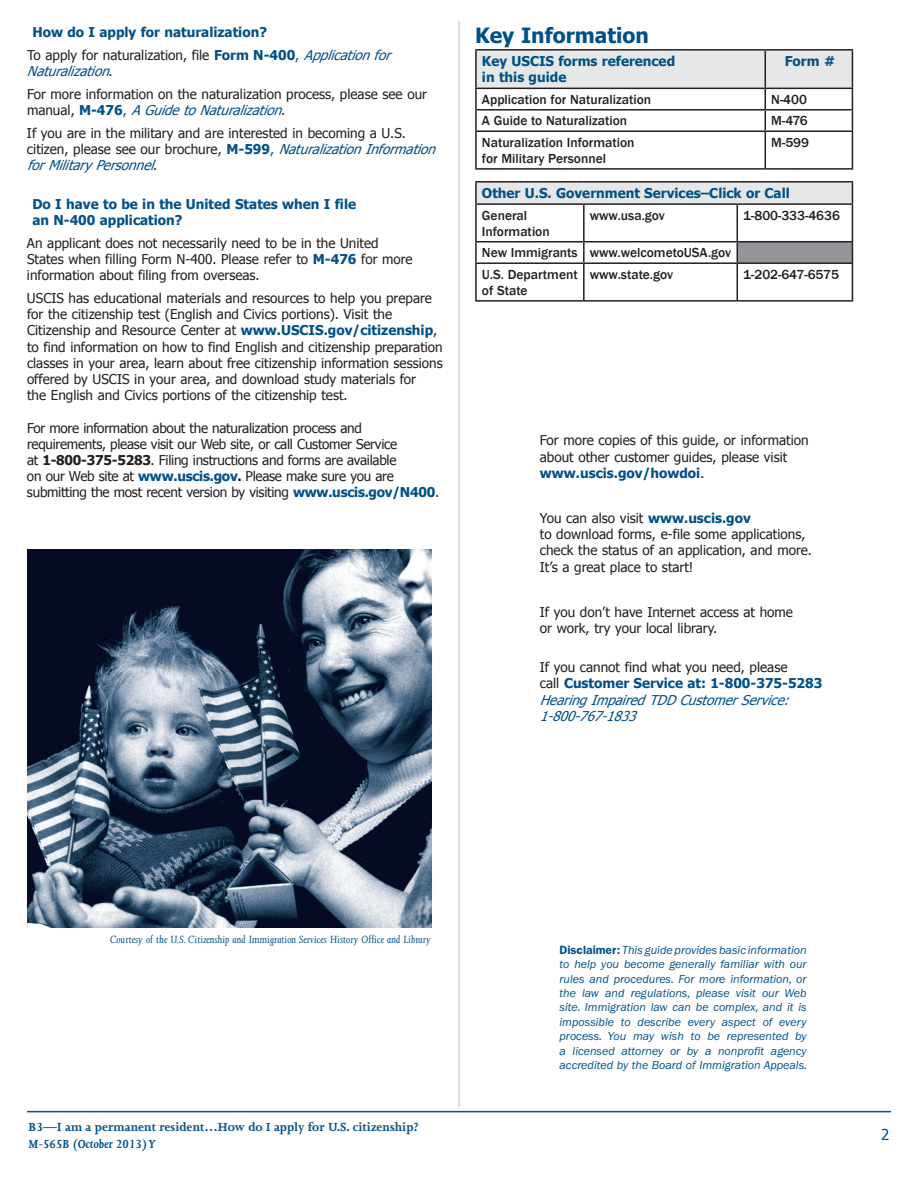
<style>
.page{position:relative;width:918px;height:1188px;background:#fff}
.page>*{position:absolute;margin:0;border:0;box-sizing:border-box;transform-origin:0 0}
.Page_Header{font:700 21px "Tahoma";color:#005187}
.t1{font:15px "Tahoma";color:#005187}
.Copy{font:13.5px/16.2px "Tahoma";color:#231f20}
.Copy-2{font:13.5px/16.2px "Tahoma";letter-spacing:-.02em;color:#231f20}
.copy_table{font:500 13.5px/16.2px "Franklin Gothic";color:#231f20}
.Copy-3{font:italic 13.5px/16.2px "Tahoma";color:#005187}
.copy_subhead{font:700 13.5px/16.2px "Tahoma";color:#005187}
.Copy-4{font:700 13.5px/16.2px "Tahoma";color:#005187}
.t2{font:700 13.5px "Joanna";color:#005187}
.t3{font:italic 700 13.5px "Joanna";color:#005187}
.Copy-5{font:italic 12px/14.4px "ITC Franklin Gothic Std";color:#005187;text-align:justify}
.t4{font:italic 12px "Joanna";color:#005187}
.s1{font-weight:700;color:#005187}
.s2{color:#005187}
.s3{font-style:italic;color:#005187}
.s4{font-weight:700}
.s5{font-style:normal;color:#231f20}
.s6{font-weight:700;font-style:normal}
.s7{font-weight:600;font-style:normal}
</style>
<div class="page">
<hr style="left:458px;top:21px;width:2px;height:1086px;background:#d1d2d4">
<hr style="left:27px;top:1111px;width:864px;height:1px;background:#005187">
<img style="left:27px;top:550px;width:405px;height:378px">
<svg style="left:475px;top:51px;width:378px;height:79px"></svg>
<hr style="left:475px;top:130px;width:290px;height:2px;background:#231f20">
<hr style="left:475px;top:132px;width:2px;height:36px;background:#231f20">
<hr style="left:765px;top:130px;width:88px;height:2px;background:#231f20">
<hr style="left:765px;top:132px;width:1px;height:36px;background:#231f20">
<hr style="left:852px;top:132px;width:1px;height:36px;background:#231f20">
<hr style="left:475px;top:168px;width:290px;height:2px;background:#231f20">
<hr style="left:765px;top:168px;width:88px;height:2px;background:#231f20">
<hr style="left:475px;top:49px;width:290px;height:2px;background:#231f20">
<hr style="left:475px;top:51px;width:2px;height:37px;background:#231f20">
<hr style="left:765px;top:49px;width:88px;height:2px;background:#231f20">
<hr style="left:765px;top:51px;width:1px;height:37px;background:#231f20">
<hr style="left:852px;top:51px;width:1px;height:37px;background:#231f20">
<hr style="left:475px;top:88px;width:290px;height:1px;background:#231f20">
<hr style="left:765px;top:88px;width:88px;height:1px;background:#231f20">
<div style="left:476px;top:182px;width:376px;height:22px;background:#e6e7e9"></div>
<div style="left:737px;top:242px;width:115px;height:21px;background:#939598"></div>
<hr style="left:475px;top:181px;width:109px;height:2px;background:#231f20">
<hr style="left:475px;top:183px;width:2px;height:20px;background:#231f20">
<hr style="left:584px;top:181px;width:153px;height:2px;background:#231f20">
<hr style="left:737px;top:181px;width:116px;height:2px;background:#231f20">
<svg style="left:852px;top:183px;width:1px;height:20px"></svg>
<hr style="left:475px;top:203px;width:109px;height:2px;background:#231f20">
<hr style="left:475px;top:205px;width:2px;height:36px;background:#231f20">
<hr style="left:584px;top:203px;width:153px;height:2px;background:#231f20">
<hr style="left:583px;top:205px;width:2px;height:36px;background:#231f20">
<hr style="left:737px;top:203px;width:116px;height:2px;background:#231f20">
<hr style="left:737px;top:205px;width:1px;height:36px;background:#231f20">
<hr style="left:852px;top:205px;width:1px;height:36px;background:#231f20">
<hr style="left:475px;top:241px;width:109px;height:2px;background:#231f20">
<svg style="left:475px;top:243px;width:2px;height:19px"></svg>
<hr style="left:584px;top:241px;width:153px;height:2px;background:#231f20">
<svg style="left:583px;top:243px;width:2px;height:19px"></svg>
<hr style="left:737px;top:241px;width:116px;height:2px;background:#231f20">
<svg style="left:737px;top:243px;width:1px;height:19px"></svg>
<svg style="left:852px;top:243px;width:1px;height:19px"></svg>
<hr style="left:475px;top:262px;width:109px;height:2px;background:#231f20">
<hr style="left:475px;top:264px;width:2px;height:36px;background:#231f20">
<hr style="left:584px;top:262px;width:153px;height:2px;background:#231f20">
<hr style="left:583px;top:264px;width:2px;height:36px;background:#231f20">
<hr style="left:737px;top:262px;width:116px;height:2px;background:#231f20">
<hr style="left:737px;top:264px;width:1px;height:36px;background:#231f20">
<hr style="left:852px;top:264px;width:1px;height:36px;background:#231f20">
<hr style="left:475px;top:300px;width:109px;height:2px;background:#231f20">
<hr style="left:584px;top:300px;width:153px;height:2px;background:#231f20">
<hr style="left:737px;top:300px;width:116px;height:2px;background:#231f20">
<p class="copy_subhead" style="left:32px;top:23px;width:236px">How do I apply for naturalization?</p>
<p class="Copy" style="left:27px;top:46px;width:371px">To apply for naturalization, file <span class="s1">Form N-400</span><span class="s2">,</span> <span class="s3">Applicationfor<br>Naturalization</span>.</p>
<p class="Copy" style="left:27px;top:85px;width:402px">For more information on the naturalization process, please see our m a n u a l , <span class="s1">M - 4 7 6</span> <span class="s2">,</span> <span class="s3">AGuidetoNaturalization</span>.</p>
<p class="Copy" style="left:27px;top:124px;width:415px">If you are in the military and are interested in becoming a U.S. citizen, please see our brochure, <span class="s1">M-599</span><span class="s2">,</span> <span class="s3">NaturalizationInformation forMilitary Personnel</span>.</p>
<p class="copy_subhead" style="left:32px;top:195px;width:325px">Do I have to be in the United States when I file an N-400 application?</p>
<p class="Copy" style="left:27px;top:234px;width:387px">An applicant does not necessarily need to be in the United<br>States when filling Form N-400. Please refer to <span class="s1">M-476</span> for more information about filing from overseas.</p>
<p class="Copy" style="left:27px;top:289px;width:417px">USCIS has educational materials and resources to help you prepare for the citizenship test (English and Civics portions). Visit the Citizenship and Resource Center at <span class="s1">www.USCIS.gov/citizenship</span>, to find information on how to find English and citizenship preparation classes in your area, learn about free citizenship information sessions offered by USCIS in your area, and download study materials for<br>the English and Civics portions of the citizenship test.</p>
<p class="Copy-2" style="left:27px;top:419px;width:414px">For more information about the naturalization process and requirements, please visit our Web site, or call Customer Service<br>at <span class="s4">1-800-375-5283</span>. Filing instructions and forms are available<br>on our Web site at <span class="s1">www.uscis.gov</span><span class="s4">.</span> Please make sure you are submitting the most recent version by visiting <span class="s1">www.uscis.gov/N400</span>.</p>
<p class="Page_Header" style="left:475px;top:21px;width:175px">Key Information</p>
<p class="Copy-4" style="left:482px;top:52px;width:195px">Key USCIS forms referenced in this guide</p>
<p class="copy_subhead" style="left:785px;top:52px;width:52px">Form #</p>
<p class="copy_table" style="left:482px;top:91px;width:171px">Application for Naturalization</p>
<p class="copy_table" style="left:771px;top:91px;width:37px">N-400</p>
<p class="copy_table" style="left:482px;top:113px;width:147px">A Guide to Naturalization</p>
<p class="copy_table" style="left:771px;top:113px;width:38px">M-476</p>
<p class="copy_table" style="left:482px;top:134px;width:154px">Naturalization Information for Military Personnel</p>
<p class="copy_table" style="left:771px;top:134px;width:39px">M-599</p>
<p class="Copy-4" style="left:482px;top:184px;width:309px">Other U.S. Government Services–Click or Call</p>
<p class="copy_table" style="left:482px;top:207px;width:69px">General<br>Information</p>
<p class="copy_table" style="left:590px;top:207px;width:77px">www.usa.gov</p>
<p class="copy_table" style="left:743px;top:207px;width:98px">1-800-333-4636</p>
<p class="copy_table" style="left:482px;top:245px;width:97px">New Immigrants</p>
<p class="copy_table" style="left:590px;top:245px;width:143px">www.welcometoUSA.gov</p>
<p class="copy_table" style="left:482px;top:266px;width:97px">U.S. Department of State</p>
<p class="copy_table" style="left:590px;top:266px;width:85px">www.state.gov</p>
<p class="copy_table" style="left:743px;top:266px;width:97px">1-202-647-6575</p>
<p class="Copy" style="left:540px;top:432px;width:270px">For more copies of this guide, or information about other customer guides, please visit <span class="s1">www.uscis.gov/howdoi</span>.</p>
<p class="Copy" style="left:540px;top:509px;width:274px">You can also visit <span class="s1">www.uscis.gov<br></span>to download forms, e-file some applications, check the status of an application, and more.<br>It’s a great place to start!</p>
<p class="Copy" style="left:540px;top:603px;width:255px">If you don’t have Internet access at home or work, try your local library.</p>
<p class="Copy-3" style="left:540px;top:658px;width:284px"><span class="s5">If you cannot find what you need, please<br>call</span> <span class="s6">Customer Service at: 1-800-375-5283<br></span>Hearing Impaired TDD Customer Service:<br>1-800-767-1833</p>
<p class="t4" style="left:110px;top:933px;width:322px">Courtesy of the U.S. Citizenship and Immigration Services History Office and Library</p>
<p class="t2" style="left:28px;top:1120px;width:392px">B3—I am a permanent resident…How do I apply for U.S. citizenship?</p>
<p class="t3" style="left:28px;top:1136px;width:129px">M-565B (October 2013) Y</p>
<p class="Copy-5" style="left:560px;top:943px;width:249px"><span class="s7">Disclaimer:</span> This guide provides basic information to help you become generally familiar with our rules and procedures. For more information, or the law and regulations, please visit our Web site. Immigration law can be complex, and it is impossible to describe every aspect of every process. You may wish to be represented by a licensed attorney or by a nonprofit agency accredited by the Board of Immigration Appeals.</p>
<p class="t1" style="left:881px;top:1125px;width:10px">2</p>
</div>
